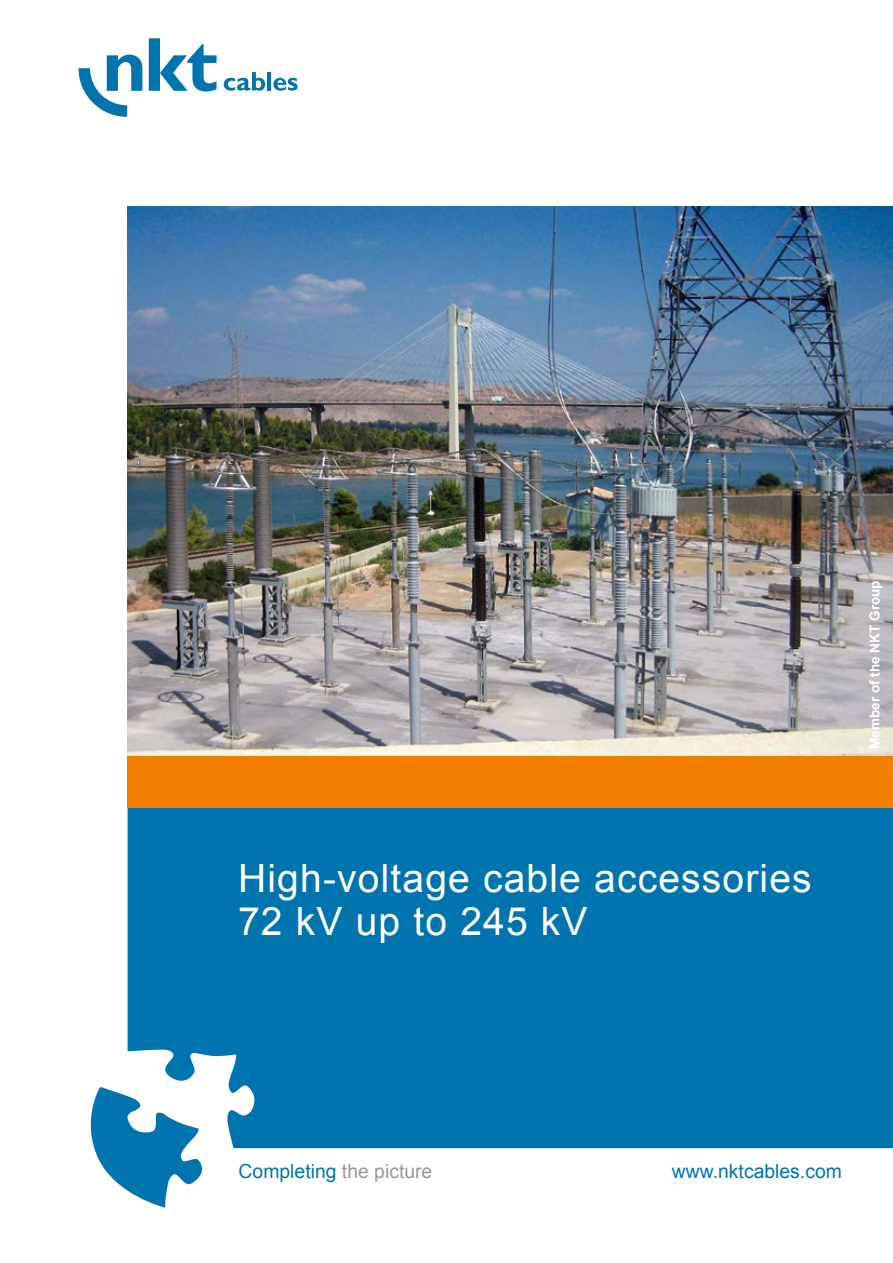
<style>
.page{position:relative;width:893px;height:1263px;background:#fff}
.page>*{position:absolute;margin:0;border:0;box-sizing:border-box;transform-origin:0 0}
.t1{font:39px/43.5px "Arial";letter-spacing:.03em;color:#fff}
.t2{font:19.35px "Arial";color:#0074af}
.t3{font:700 13.5px "Arial";color:#fff}
.s1{color:#989999}
</style>
<div class="page">
<img style="left:128px;top:206px;width:765px;height:551px">
<svg style="left:90px;top:1087px;width:112px;height:121px"></svg>
<div style="left:128px;top:808px;width:765px;height:340px;background:#0074af"></div>
<div style="left:128px;top:757px;width:765px;height:51px;background:#f27e00"></div>
<svg style="left:79px;top:55px;width:63px;height:62px"></svg>
<svg style="left:149px;top:38px;width:68px;height:54px"></svg>
<svg style="left:224px;top:72px;width:41px;height:19px"></svg>
<hr style="left:267px;top:72px;width:4px;height:18px;background:#0074af">
<svg style="left:273px;top:78px;width:24px;height:13px"></svg>
<p class="t1" style="left:238px;top:857px;width:575px">High-voltage cable accessories<br>72 kV up to 245 kV</p>
<p class="t3" style="left:866px;top:749px;width:170px;rotate:-90deg">Member of the NKT Group</p>
<p class="t2" style="left:239px;top:1158px;width:195px">Completing <span class="s1">the picture</span></p>
<p class="t2" style="left:672px;top:1158px;width:172px">www.nktcables.com</p>
</div>
